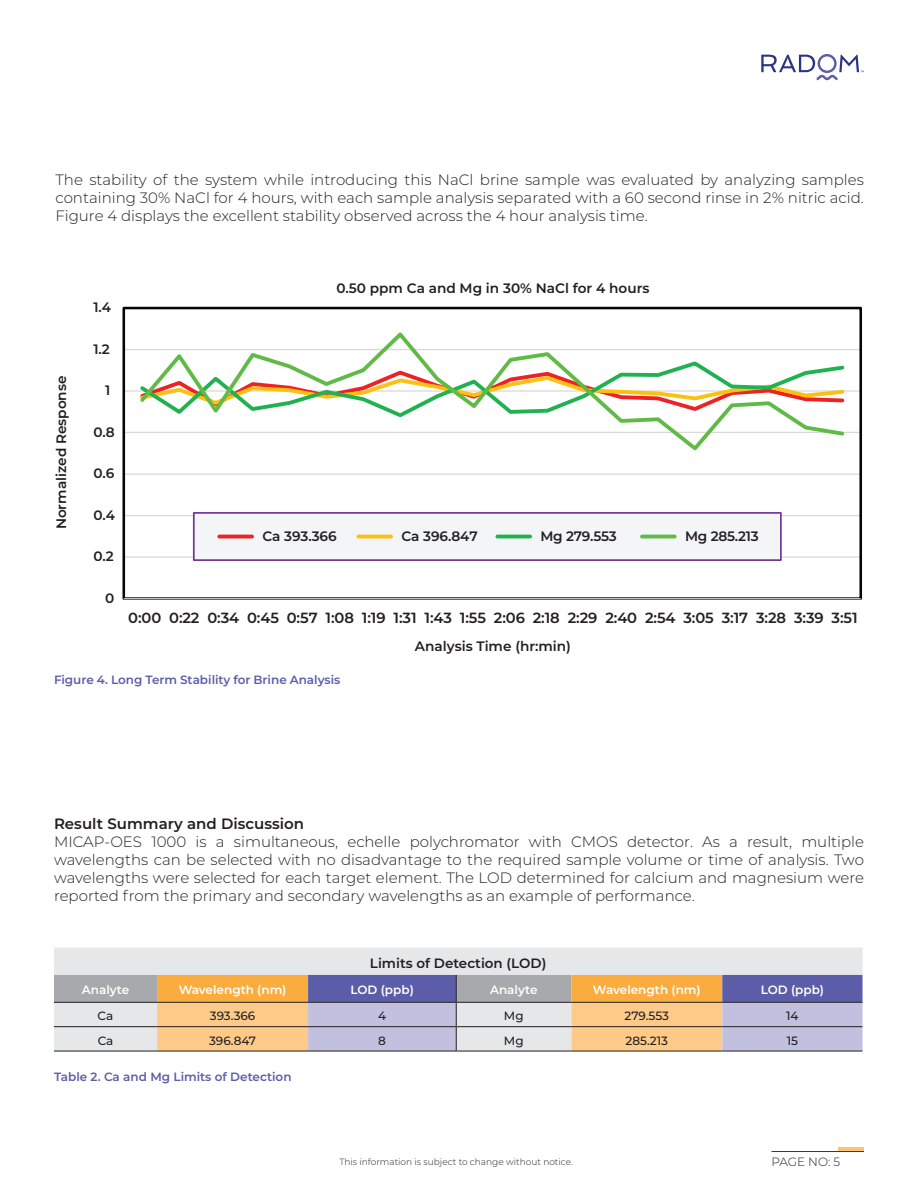
<style>
.page{position:relative;width:918px;height:1188px;background:#fff}
.page>*{position:absolute;margin:0;border:0;box-sizing:border-box;transform-origin:0 0}
.t1{font:300 15px/18px "Montserrat";color:#231f20;text-align:justify}
.t2{font:600 15px "Montserrat";color:#231f20}
.t3{font:600 14.7px "Montserrat";letter-spacing:-.005em;color:#231f20}
.t4{font:600 13.65px "Montserrat";color:#231f20}
.t5{font:600 13.5px "Montserrat";color:#231f20}
.t6{font:600 12px "Montserrat";color:#5c5da9}
.t7{font:600 12px "Montserrat";color:#fff}
.t8{font:500 12px "Montserrat";color:#231f20}
.t9{font:300 12px "Montserrat";letter-spacing:-.005em;color:#231f20}
.t10{font:300 9px "Montserrat";color:#231f20}
</style>
<div class="page">
<svg style="left:761px;top:54px;width:103px;height:26px"></svg>
<hr style="left:124px;top:556px;width:737px;height:2px;background:#d9d9d8">
<hr style="left:124px;top:515px;width:737px;height:1px;background:#d9d9d8">
<hr style="left:124px;top:474px;width:737px;height:1px;background:#d9d9d8">
<hr style="left:124px;top:432px;width:737px;height:1px;background:#d9d9d8">
<hr style="left:124px;top:390px;width:737px;height:2px;background:#d9d9d8">
<hr style="left:124px;top:349px;width:737px;height:1px;background:#d9d9d8">
<div style="left:123px;top:307px;width:739px;height:293px;border:3px solid #050504"></div>
<hr style="left:124px;top:598px;width:737px;height:1px;background:#d9d9d8">
<svg style="left:137px;top:332px;width:710px;height:119px"></svg>
<div style="left:194px;top:513px;width:587px;height:47px;background:#f4f5f6"></div>
<div style="left:193px;top:512px;width:589px;height:49px;border:2px solid #6e3896"></div>
<hr style="left:219px;top:535px;width:33px;height:3px;background:#ee2123">
<hr style="left:358px;top:535px;width:33px;height:3px;background:#fcc011">
<hr style="left:497px;top:535px;width:33px;height:3px;background:#20b150">
<hr style="left:642px;top:535px;width:33px;height:3px;background:#60bb46">
<div style="left:839px;top:1147px;width:25px;height:5px;background:#fdc376"></div>
<hr style="left:772px;top:1151px;width:92px;height:1px;background:#2b357d">
<div style="left:54px;top:948px;width:809px;height:27px;background:#e6e7e9"></div>
<hr style="left:54px;top:1051px;width:103px;height:1px;background:#231f20">
<hr style="left:157px;top:1051px;width:151px;height:1px;background:#231f20">
<hr style="left:308px;top:1051px;width:148px;height:1px;background:#231f20">
<hr style="left:456px;top:1051px;width:115px;height:1px;background:#231f20">
<hr style="left:571px;top:1051px;width:151px;height:1px;background:#231f20">
<hr style="left:722px;top:1051px;width:141px;height:1px;background:#231f20">
<svg style="left:54px;top:975px;width:809px;height:76px;background:#c8b2a5"></svg>
<p class="t1" style="left:56px;top:170px;width:810px">The stability of the system while introducing this NaCl brine sample was evaluated by analyzing samples containing 30% NaCl for 4 hours, with each sample analysis separated with a 60 second rinse in 2% nitric acid.<br>Figure 4 displays the excellent stability observed across the 4 hour analysis time.</p>
<p class="t4" style="left:52px;top:529px;width:155px;rotate:-90deg">Normalized Response</p>
<p class="t4" style="left:93px;top:297px;width:19px">1.4</p>
<p class="t4" style="left:93px;top:339px;width:18px">1.2</p>
<p class="t4" style="left:105px;top:381px;width:7px">1</p>
<p class="t4" style="left:93px;top:422px;width:23px">0.8</p>
<p class="t4" style="left:93px;top:463px;width:22px">0.6</p>
<p class="t4" style="left:93px;top:505px;width:23px">0.4</p>
<p class="t4" style="left:93px;top:547px;width:22px">0.2</p>
<p class="t4" style="left:105px;top:588px;width:11px">0</p>
<p class="t4" style="left:336px;top:278px;width:315px">0.50 ppm Ca and Mg in 30% NaCl for 4 hours</p>
<p class="t4" style="left:262px;top:527px;width:76px">Ca 393.366</p>
<p class="t4" style="left:401px;top:527px;width:78px">Ca 396.847</p>
<p class="t4" style="left:540px;top:527px;width:78px">Mg 279.553</p>
<p class="t4" style="left:685px;top:527px;width:75px">Mg 285.213</p>
<p class="t3" style="left:128px;top:607px;width:731px">0:00 0:22 0:34 0:45 0:57 1:08 1:19 1:31 1:43 1:55 2:06 2:18 2:29 2:40 2:54 3:05 3:17 3:28 3:39 3:51</p>
<p class="t4" style="left:415px;top:636px;width:158px">Analysis Time (hr:min)</p>
<p class="t6" style="left:54px;top:671px;width:288px">Figure 4. Long Term Stability for Brine Analysis</p>
<p class="t2" style="left:54px;top:813px;width:252px">Result Summary and Discussion</p>
<p class="t1" style="left:54px;top:832px;width:812px">MICAP-OES 1000 is a simultaneous, echelle polychromator with CMOS detector. As a result, multiple wavelengths can be selected with no disadvantage to the required sample volume or time of analysis. Two wavelengths were selected for each target element. The LOD determined for calcium and magnesium were reported from the primary and secondary wavelengths as an example of performance.</p>
<p class="t5" style="left:370px;top:953px;width:178px">Limits of Detection (LOD)</p>
<p class="t7" style="left:82px;top:982px;width:49px">Analyte</p>
<p class="t7" style="left:179px;top:982px;width:109px">Wavelength (nm)</p>
<p class="t7" style="left:350px;top:982px;width:65px">LOD (ppb)</p>
<p class="t7" style="left:490px;top:982px;width:49px">Analyte</p>
<p class="t7" style="left:593px;top:982px;width:109px">Wavelength (nm)</p>
<p class="t7" style="left:761px;top:982px;width:65px">LOD (ppb)</p>
<p class="t8" style="left:98px;top:1008px;width:17px">Ca</p>
<p class="t8" style="left:210px;top:1008px;width:47px">393.366</p>
<p class="t8" style="left:378px;top:1008px;width:10px">4</p>
<p class="t8" style="left:504px;top:1008px;width:21px">Mg</p>
<p class="t8" style="left:625px;top:1008px;width:46px">279.553</p>
<p class="t8" style="left:786px;top:1008px;width:14px">14</p>
<p class="t8" style="left:98px;top:1032px;width:17px">Ca</p>
<p class="t8" style="left:209px;top:1032px;width:49px">396.847</p>
<p class="t8" style="left:378px;top:1032px;width:9px">8</p>
<p class="t8" style="left:504px;top:1032px;width:21px">Mg</p>
<p class="t8" style="left:626px;top:1032px;width:44px">285.213</p>
<p class="t8" style="left:787px;top:1032px;width:13px">15</p>
<p class="t6" style="left:54px;top:1069px;width:239px">Table 2. Ca and Mg Limits of Detection</p>
<p class="t10" style="left:339px;top:1156px;width:235px">This information is subject to change without notice.</p>
<p class="t9" style="left:772px;top:1153px;width:70px">PAGE NO: 5</p>
</div>
